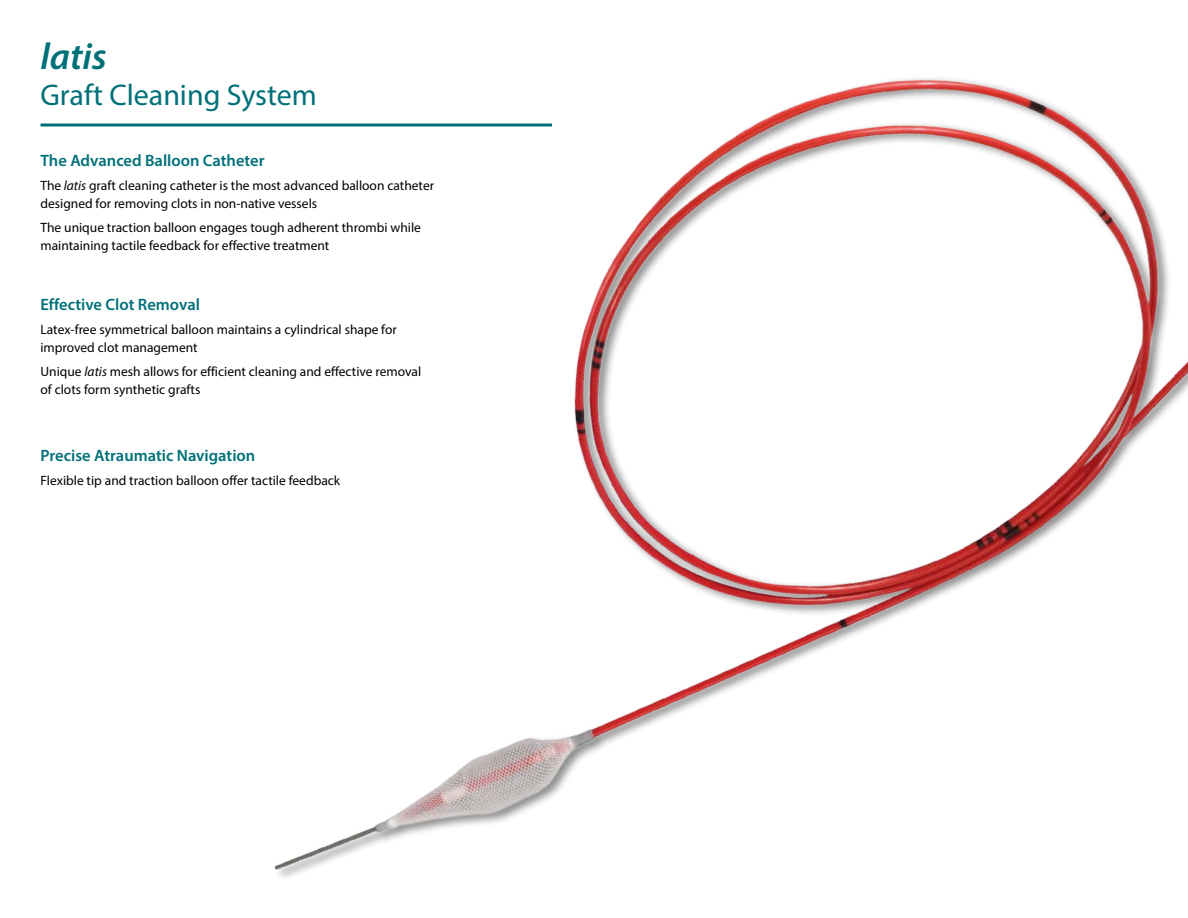
<style>
.page{position:relative;width:1188px;height:918px;background:#fff}
.page>*{position:absolute;margin:0;border:0;box-sizing:border-box;transform-origin:0 0}
.Page_Title__Product{font:italic 600 37.5px "Myriad Pro";color:#007078}
.Page_Title_-_Product{font:30px "Myriad Pro";color:#007078}
.Header_11pt_Teal_Sem{font:600 16.5px "Myriad Pro";color:#007078}
.Body_9pt{font:13.5px/18px "Myriad Pro";color:#000}
.s1{font-style:italic}
</style>
<div class="page">
<hr style="left:40px;top:124px;width:512px;height:3px;background:#007078">
<img style="left:158px;top:78px;width:1030px;height:800px">
<p class="Page_Title__Product" style="left:40px;top:32px;width:68px">latis</p>
<p class="Page_Title_-_Product" style="left:40px;top:76px;width:278px">Graft Cleaning System</p>
<p class="Header_11pt_Teal_Sem" style="left:40px;top:150px;width:226px">The Advanced Balloon Catheter</p>
<p class="Body_9pt" style="left:40px;top:176px;width:395px">The <span class="s1">latis</span> graft cleaning catheter is the most advanced balloon catheter designed for removing clots in non-native vessels</p>
<p class="Body_9pt" style="left:40px;top:218px;width:382px">The unique traction balloon engages tough adherent thrombi while maintaining tactile feedback for effective treatment</p>
<p class="Header_11pt_Teal_Sem" style="left:40px;top:294px;width:161px">Effective Clot Removal</p>
<p class="Body_9pt" style="left:40px;top:320px;width:358px">Latex-free symmetrical balloon maintains a cylindrical shape for improved clot management</p>
<p class="Body_9pt" style="left:40px;top:363px;width:382px">Unique <span class="s1">latis</span> mesh allows for efficient cleaning and effective removal of clots form synthetic grafts</p>
<p class="Header_11pt_Teal_Sem" style="left:40px;top:445px;width:216px">Precise Atraumatic Navigation</p>
<p class="Body_9pt" style="left:40px;top:471px;width:301px">Flexible tip and traction balloon offer tactile feedback</p>
</div>
